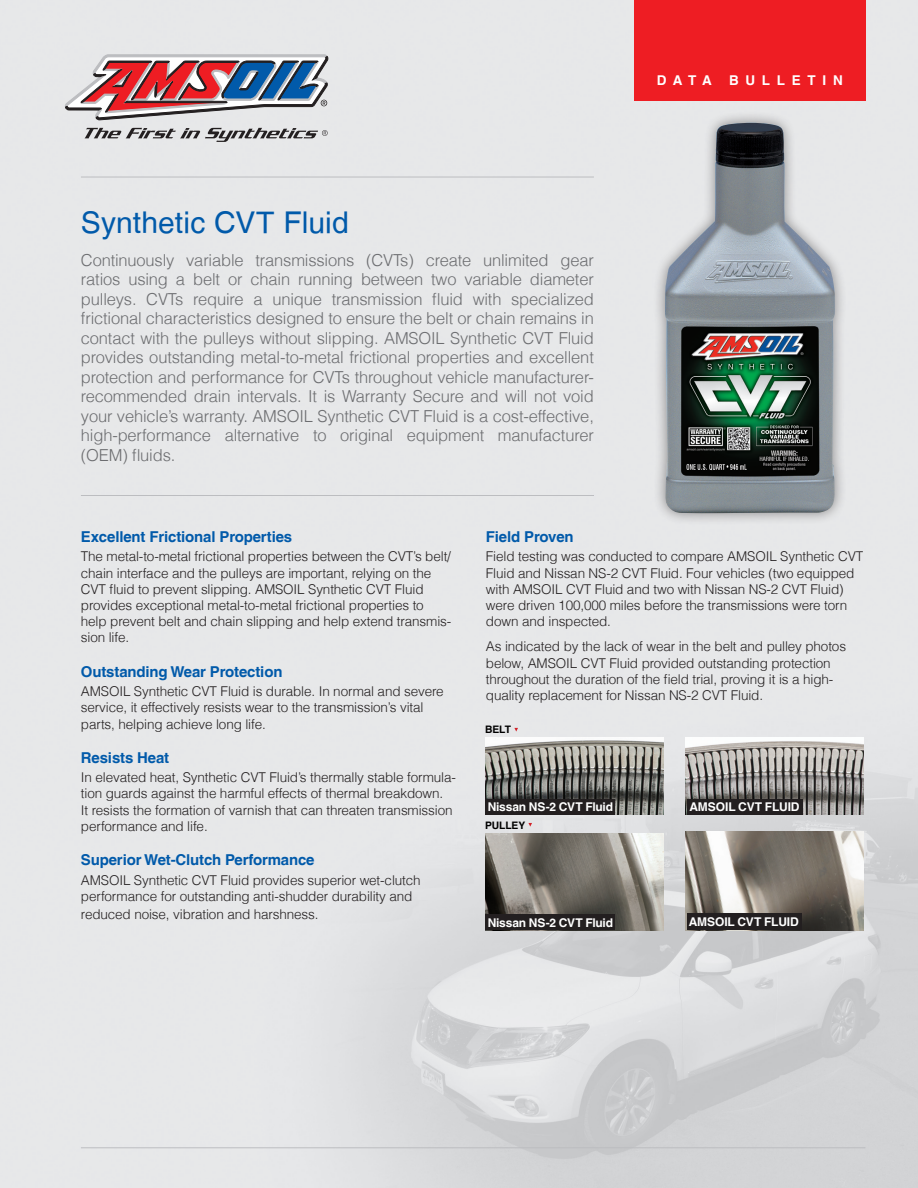
<style>
.page{position:relative;width:918px;height:1188px;background:#fff}
.page>*{position:absolute;margin:0;border:0;box-sizing:border-box;transform-origin:0 0}
.t1{font:30px "Helvetica LT";letter-spacing:.005em;color:#015aaa}
.t2{font:300 16.5px/19.5px "Helvetica LT";letter-spacing:-.01em;color:#6c6d70;text-align:justify}
.t3{font:700 15px "Helvetica LT";letter-spacing:-.01em;color:#015aaa}
.t4{font:300 13.5px/16.2px "Helvetica LT";letter-spacing:-.01em;color:#231f20}
.t5{font:700 13.5px "Helvetica LT";letter-spacing:.5em;color:#fff}
.t6{font:700 12px "Helvetica LT";letter-spacing:-.015em;color:#fff}
.t7{font:700 10.35px "Helvetica LT";letter-spacing:-.01em;color:#000}
</style>
<div class="page">
<img style="left:0;top:0;width:918px;height:1188px">
<hr style="left:81px;top:495px;width:513px;height:1px;background:#bcbdc0">
<hr style="left:81px;top:1147px;width:784px;height:1px;background:#bcbdc0">
<hr style="left:81px;top:177px;width:513px;height:1px;background:#bcbdc0">
<div style="left:634px;top:0;width:231px;height:100px;background:#ee1d23"></div>
<svg style="left:65px;top:55px;width:263px;height:87px;background:#b29ba4"></svg>
<div style="left:653px;top:110px;width:195px;height:416px;background:#231f20;opacity:.5"></div>
<img style="left:665px;top:123px;width:170px;height:390px">
<img style="left:686px;top:832px;width:178px;height:98px">
<img style="left:485px;top:833px;width:178px;height:97px">
<img style="left:686px;top:737px;width:178px;height:78px">
<img style="left:486px;top:737px;width:178px;height:78px">
<div style="left:486px;top:799px;width:129px;height:16px;background:#231f20"></div>
<div style="left:687px;top:799px;width:116px;height:16px;background:#231f20"></div>
<div style="left:486px;top:915px;width:129px;height:15px;background:#231f20"></div>
<div style="left:688px;top:914px;width:114px;height:16px;background:#231f20"></div>
<svg style="left:528px;top:823px;width:4px;height:4px"></svg>
<svg style="left:514px;top:728px;width:4px;height:4px"></svg>
<h1 class="t1" style="left:81px;top:205px;width:269px">Synthetic CVT Fluid</h1>
<p class="t2" style="left:81px;top:250px;width:515px">Continuously variable transmissions (CVTs) create unlimited gear ratios using a belt or chain running between two variable diameter pulleys. CVTs require a unique transmission fluid with specialized frictional characteristics designed to ensure the belt or chain remains in contact with the pulleys without slipping. AMSOIL Synthetic CVT Fluid provides outstanding metal-to-metal frictional properties and excellent protection and performance for CVTs throughout vehicle manufacturer&shy;recommended drain intervals. It is Warranty Secure and will not void your vehicle’s warranty. AMSOIL Synthetic CVT Fluid is a cost-effective, high-performance alternative to original equipment manufacturer (OEM) fluids.</p>
<p class="t5" style="left:657px;top:72px;width:56px">DATA</p>
<p class="t5" style="left:729px;top:72px;width:115px">BULLETIN</p>
<p class="t3" style="left:81px;top:528px;width:213px">Excellent Frictional Properties</p>
<p class="t4" style="left:81px;top:548px;width:372px">The metal-to-metal frictional properties between the CVT’s belt/ chain interface and the pulleys are important, relying on the CVT fluid to prevent slipping. AMSOIL Synthetic CVT Fluid provides exceptional metal-to-metal frictional properties to help prevent belt and chain slipping and help extend transmis&shy;sion life.</p>
<p class="t3" style="left:81px;top:662px;width:203px">Outstanding Wear Protection</p>
<p class="t4" style="left:81px;top:683px;width:364px">AMSOIL Synthetic CVT Fluid is durable. In normal and severe service, it effectively resists wear to the transmission’s vital parts, helping achieve long life.</p>
<p class="t3" style="left:81px;top:749px;width:90px">Resists Heat</p>
<p class="t4" style="left:81px;top:769px;width:376px">In elevated heat, Synthetic CVT Fluid’s thermally stable formula&shy;tion guards against the harmful effects of thermal breakdown.<br>It resists the formation of varnish that can threaten transmission performance and life.</p>
<p class="t3" style="left:81px;top:851px;width:235px">Superior Wet-Clutch Performance</p>
<p class="t4" style="left:81px;top:872px;width:341px">AMSOIL Synthetic CVT Fluid provides superior wet-clutch performance for outstanding anti-shudder durability and</p>
<p class="t4" style="left:81px;top:906px;width:239px">reduced noise, vibration and harshness.</p>
<p class="t3" style="left:486px;top:528px;width:89px">Field Proven</p>
<p class="t4" style="left:486px;top:548px;width:379px">Field testing was conducted to compare AMSOIL Synthetic CVT Fluid and Nissan NS-2 CVT Fluid. Four vehicles (two equipped with AMSOIL CVT Fluid and two with Nissan NS-2 CVT Fluid) were driven 100,000 miles before the transmissions were torn down and inspected.</p>
<p class="t4" style="left:486px;top:638px;width:362px">As indicated by the lack of wear in the belt and pulley photos below, AMSOIL CVT Fluid provided outstanding protection throughout the duration of the field trial, proving it is a high&shy;quality replacement for Nissan NS-2 CVT Fluid.</p>
<p class="t7" style="left:485px;top:724px;width:27px">BELT</p>
<p class="t6" style="left:488px;top:799px;width:127px">Nissan NS-2 CVT Fluid</p>
<p class="t6" style="left:689px;top:799px;width:112px">AMSOIL CVT FLUID</p>
<p class="t7" style="left:485px;top:819px;width:42px">PULLEY</p>
<p class="t6" style="left:488px;top:915px;width:127px">Nissan NS-2 CVT Fluid</p>
<p class="t6" style="left:689px;top:915px;width:112px">AMSOIL CVT FLUID</p>
</div>
